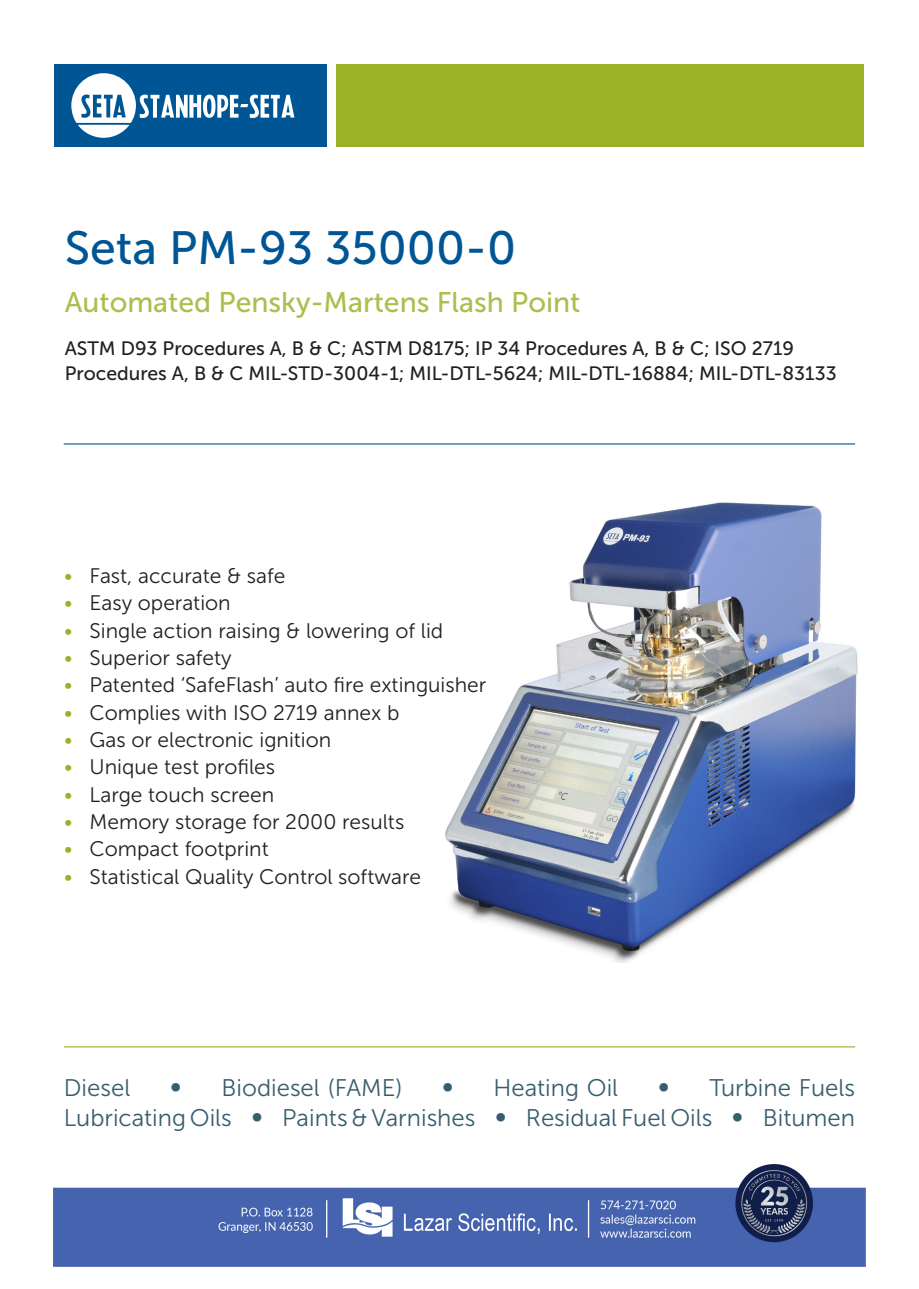
<style>
.page{position:relative;width:919px;height:1289px;background:#fff}
.page>*{position:absolute;margin:0;border:0;box-sizing:border-box;transform-origin:0 0}
.t1{font:46.5px "Museo Sans 500";color:#005595}
.t2{font:28.35px "Museo Sans 500";color:#adbe4f}
.t3{font:24px/30px "Museo Sans 300";color:#375d6e;text-align:right}
.t4{font:21px "Museo Sans 300";color:#231f20}
.t5{font:19.35px/25.5px "Museo Sans 500";color:#231f20}
.s1{color:#9cb226}
.s2{font-size:30px}
</style>
<div class="page">
<img style="left:445px;top:502px;width:413px;height:460px">
<div style="left:336px;top:64px;width:527px;height:83px;background:#9cb226"></div>
<hr style="left:64px;top:443px;width:791px;height:1px;background:#005595">
<hr style="left:64px;top:1046px;width:791px;height:1px;background:#9cb226">
<div style="left:54px;top:64px;width:272px;height:83px;background:#005595"></div>
<svg style="left:72px;top:73px;width:222px;height:65px"></svg>
<img style="left:53px;top:1164px;width:812px;height:102px">
<h1 class="t1" style="left:65px;top:223px;width:453px">Seta PM-93 35000-0</h1>
<h2 class="t2" style="left:65px;top:287px;width:517px">Automated Pensky-Martens Flash Point</h2>
<p class="t5" style="left:65px;top:335px;width:773px">ASTM D93 Procedures A, B &amp; C; ASTM D8175; IP 34 Procedures A, B &amp; C; ISO 2719<br>Procedures A, B &amp; C MIL-STD-3004-1; MIL-DTL-5624; MIL-DTL-16884; MIL-DTL-83133</p>
<p class="t4" style="left:64px;top:564px;width:223px"><span class="s1">•</span> Fast, accurate &amp; safe</p>
<p class="t4" style="left:64px;top:591px;width:168px"><span class="s1">•</span> Easy operation</p>
<p class="t4" style="left:64px;top:619px;width:381px"><span class="s1">•</span> Single action raising &amp; lowering of lid</p>
<p class="t4" style="left:64px;top:646px;width:169px"><span class="s1">•</span> Superior safety</p>
<p class="t4" style="left:64px;top:673px;width:424px"><span class="s1">•</span> Patented ‘SafeFlash’ auto fire extinguisher</p>
<p class="t4" style="left:64px;top:701px;width:337px"><span class="s1">•</span> Complies with ISO 2719 annex b</p>
<p class="t4" style="left:64px;top:728px;width:269px"><span class="s1">•</span> Gas or electronic ignition</p>
<p class="t4" style="left:64px;top:755px;width:213px"><span class="s1">•</span> Unique test profiles</p>
<p class="t4" style="left:64px;top:783px;width:212px"><span class="s1">•</span> Large touch screen</p>
<p class="t4" style="left:64px;top:810px;width:342px"><span class="s1">•</span> Memory storage for 2000 results</p>
<p class="t4" style="left:64px;top:837px;width:206px"><span class="s1">•</span> Compact footprint</p>
<p class="t4" style="left:64px;top:865px;width:358px"><span class="s1">•</span> Statistical Quality Control software</p>
<p class="t3" style="left:64px;top:1072px;width:68px">Diesel</p>
<p class="t3" style="left:170px;top:1072px;width:234px"><span class="s2">•</span> Biodiesel (FAME)</p>
<p class="t3" style="left:442px;top:1072px;width:178px"><span class="s2">•</span> Heating Oil</p>
<p class="t3" style="left:64px;top:1072px;width:792px"><span class="s2">•</span> Turbine Fuels<br>Lubricating Oils <span class="s2">•</span> Paints &amp; Varnishes <span class="s2">•</span> Residual Fuel Oils <span class="s2">•</span> Bitumen</p>
</div>
